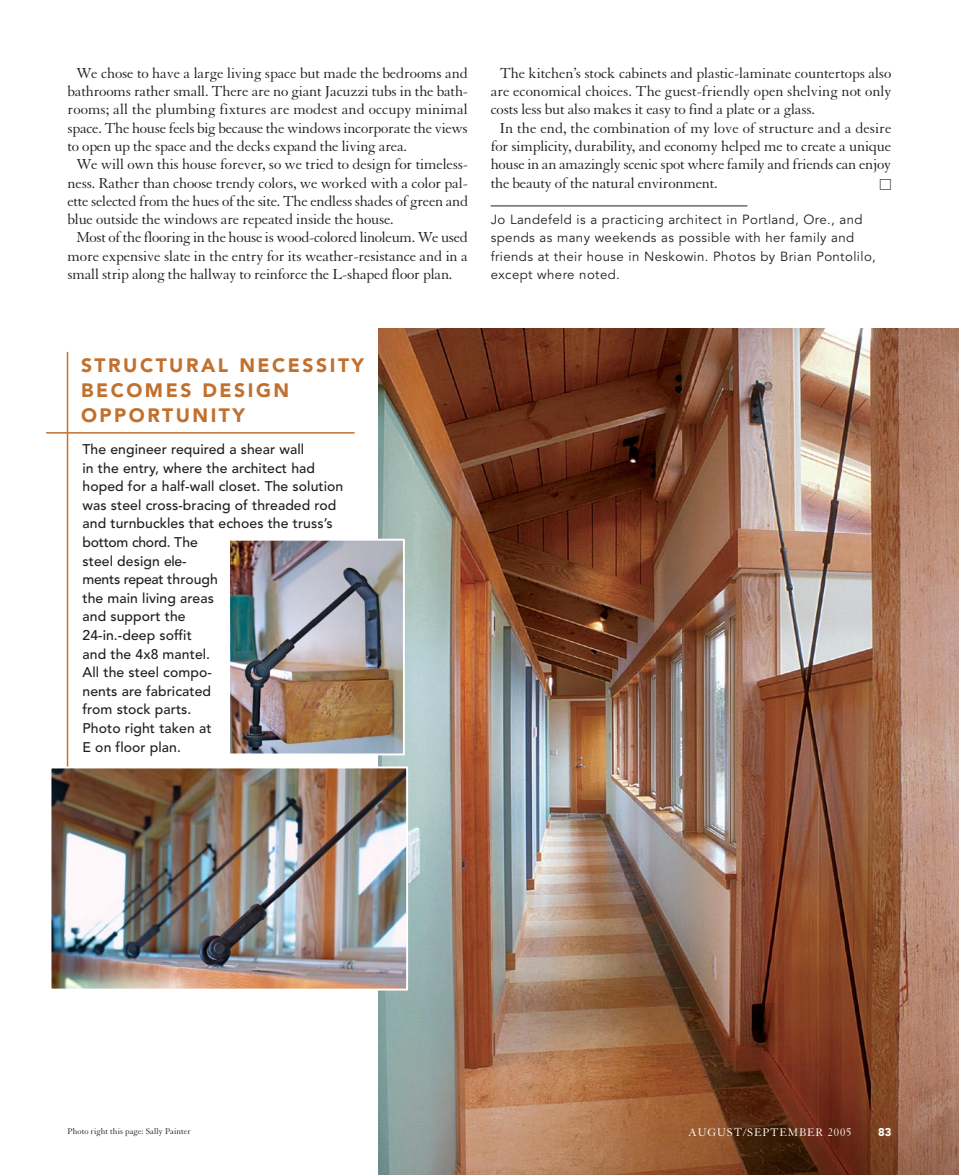
<style>
.page{position:relative;width:959px;height:1175px;background:#fff}
.page>*{position:absolute;margin:0;border:0;box-sizing:border-box;transform-origin:0 0}
.t1{font:900 19.2px/25px "Avenir";letter-spacing:.13em;color:#c1702e}
.t2{font:15.75px "Granjon";letter-spacing:-.015em;color:#221e1f}
.t3{font:500 13.95px/18.6px "Avenir";letter-spacing:.005em;color:#221e1f}
.t4{font:13.2px/18.3px "Avenir";letter-spacing:.03em;color:#221e1f}
.t5{font:12px "Granjon";letter-spacing:.07em;color:#fff}
.t6{font:900 11.25px "Avenir";color:#fff}
.t7{font:9px "Granjon";letter-spacing:.005em;color:#221e1f}
</style>
<div class="page">
<hr style="left:490px;top:206px;width:257px;height:1px;background:#221e1f">
<img style="left:379px;top:328px;width:579px;height:846px">
<img style="left:231px;top:541px;width:171px;height:211px">
<div style="left:228px;top:538px;width:177px;height:217px;border:2px solid #fff"></div>
<hr style="left:46px;top:432px;width:308px;height:1px;background:#c1702e">
<hr style="left:67px;top:352px;width:1px;height:510px;background:#c1702e">
<img style="left:52px;top:769px;width:353px;height:218px">
<div style="left:49px;top:766px;width:359px;height:224px;border:2px solid #fff"></div>
<p class="t2" style="left:76px;top:64px;width:393px">We chose to have a large living space but made the bedrooms and</p>
<p class="t2" style="left:67px;top:83px;width:402px">bathrooms rather small. There are no giant Jacuzzi tubs in the bath-</p>
<p class="t2" style="left:68px;top:101px;width:402px">rooms; all the plumbing fixtures are modest and occupy minimal</p>
<p class="t2" style="left:68px;top:119px;width:402px">space. The house feels big because the windows incorporate the views</p>
<p class="t2" style="left:68px;top:138px;width:341px">to open up the space and the decks expand the living area.</p>
<p class="t2" style="left:77px;top:156px;width:393px">We will own this house forever, so we tried to design for timeless-</p>
<p class="t2" style="left:68px;top:174px;width:402px">ness. Rather than choose trendy colors, we worked with a color pal-</p>
<p class="t2" style="left:68px;top:192px;width:402px">ette selected from the hues of the site. The endless shades of green and</p>
<p class="t2" style="left:68px;top:211px;width:328px">blue outside the windows are repeated inside the house.</p>
<p class="t2" style="left:77px;top:229px;width:393px">Most of the flooring in the house is wood-colored linoleum. We used</p>
<p class="t2" style="left:68px;top:247px;width:402px">more expensive slate in the entry for its weather-resistance and in a</p>
<p class="t2" style="left:68px;top:266px;width:386px">small strip along the hallway to reinforce the L-shaped floor plan.</p>
<p class="t2" style="left:500px;top:64px;width:393px">The kitchen’s stock cabinets and plastic-laminate countertops also</p>
<p class="t2" style="left:490px;top:83px;width:402px">are economical choices. The guest-friendly open shelving not only</p>
<p class="t2" style="left:490px;top:101px;width:325px">costs less but also makes it easy to find a plate or a glass.</p>
<p class="t2" style="left:500px;top:119px;width:393px">In the end, the combination of my love of structure and a desire</p>
<p class="t2" style="left:490px;top:138px;width:402px">for simplicity, durability, and economy helped me to create a unique</p>
<p class="t2" style="left:490px;top:156px;width:402px">house in an amazingly scenic spot where family and friends can enjoy</p>
<p class="t2" style="left:490px;top:174px;width:228px">the beauty of the natural environment.</p>
<p class="t4" style="left:490px;top:211px;width:387px">Jo Landefeld is a practicing architect in Portland, Ore., and spends as many weekends as possible with her family and friends at their house in Neskowin. Photos by Brian Pontolilo, except where noted.</p>
<p class="t1" style="left:81px;top:352px;width:284px">STRUCTURAL NECESSITY<br>BECOMES DESIGN<br>OPPORTUNITY</p>
<p class="t3" style="left:82px;top:440px;width:262px">The engineer required a shear wall<br>in the entry, where the architect had hoped for a half-wall closet. The solution was steel cross-bracing of threaded rod and turnbuckles that echoes the truss’s bottom chord. The<br>steel design ele-<br>ments repeat through<br>the main living areas<br>and support the<br>24-in.-deep soffit<br>and the 4x8 mantel.<br>All the steel compo-<br>nents are fabricated<br>from stock parts.<br>Photo right taken at<br>E on floor plan.</p>
<p class="t7" style="left:67px;top:1126px;width:125px">Photo right this page: Sally Painter</p>
<p class="t5" style="left:688px;top:1126px;width:165px">AUGUST/SEPTEMBER 2005</p>
<p class="t6" style="left:878px;top:1125px;width:15px">83</p>
</div>
